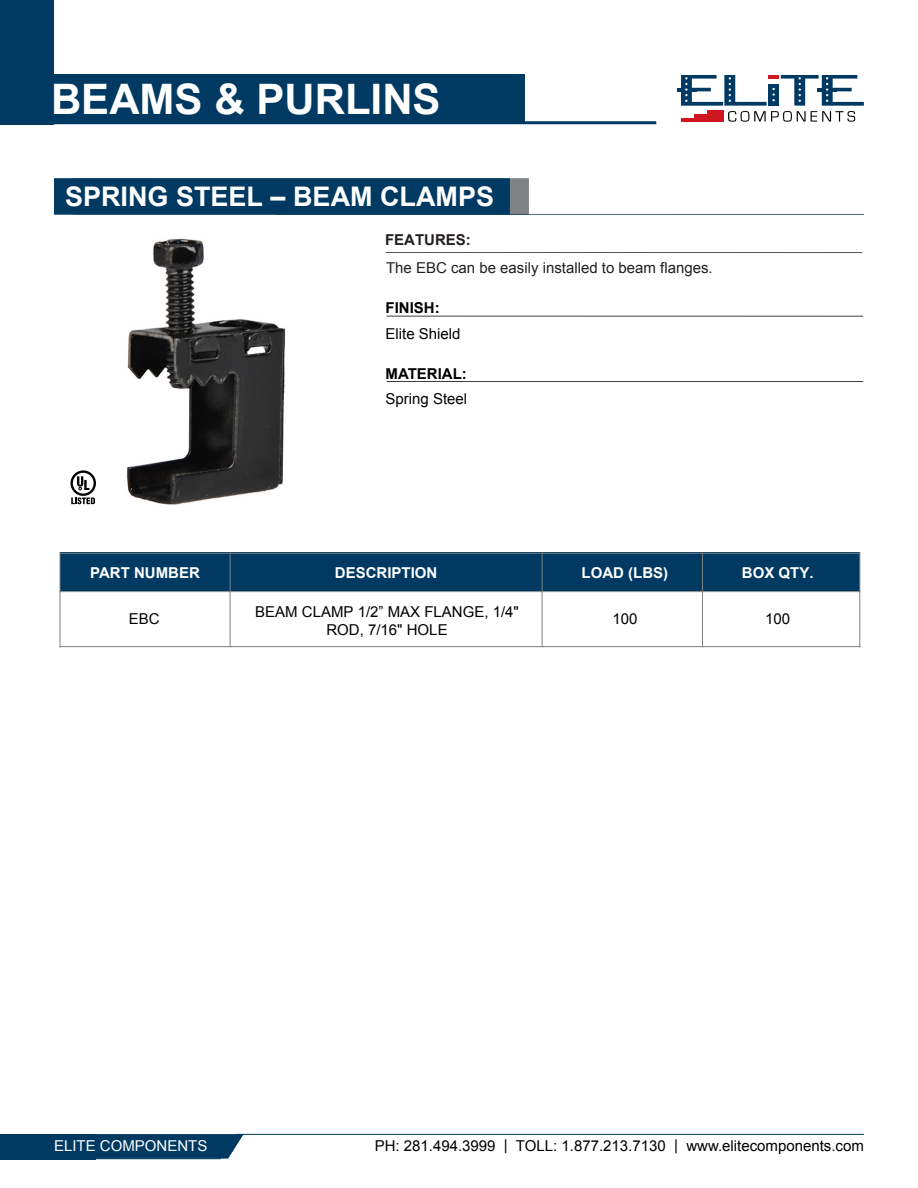
<style>
.page{position:relative;width:918px;height:1188px;background:#fff}
.page>*{position:absolute;margin:0;border:0;box-sizing:border-box;transform-origin:0 0}
.t1{font:700 42px "Arial";color:#fff}
.t2{font:700 27px "Arial";color:#fff}
.t3{font:15px/18px "Arial";color:#000;text-align:center}
.t4{font:15px "Arial";color:#231f20}
.t5{font:700 15px "Arial";color:#fff}
.t6{font:700 15px "Arial";color:#000}
.t7{font:15px "Arial";color:#fff}
.t8{font:700 15px "Arial";color:#231f20}
</style>
<div class="page">
<hr style="left:677px;top:88px;width:20px;height:3px;background:#003a63">
<svg style="left:681px;top:75px;width:183px;height:47px"></svg>
<div style="left:0;top:0;width:54px;height:124px;background:#003a63"></div>
<div style="left:0;top:75px;width:525px;height:49px;background:#003a63"></div>
<hr style="left:0;top:121px;width:656px;height:3px;background:#003a63">
<div style="left:0;top:1134px;width:95px;height:25px;background:#003a63"></div>
<svg style="left:87px;top:1134px;width:777px;height:26px"></svg>
<div style="left:73px;top:178px;width:456px;height:37px;background:#808285"></div>
<div style="left:54px;top:178px;width:456px;height:37px;background:#003a63"></div>
<hr style="left:275px;top:214px;width:589px;height:1px;background:#003a63">
<hr style="left:387px;top:316px;width:476px;height:1px;background:#000">
<hr style="left:387px;top:381px;width:476px;height:1px;background:#000">
<div style="left:60px;top:553px;width:799px;height:38px;background:#003a63"></div>
<hr style="left:230px;top:553px;width:1px;height:94px;background:#808080">
<hr style="left:542px;top:553px;width:1px;height:94px;background:#808080">
<hr style="left:59px;top:591px;width:802px;height:1px;background:#808080">
<hr style="left:60px;top:553px;width:1px;height:94px;background:#808080">
<hr style="left:859px;top:553px;width:1px;height:94px;background:#808080">
<hr style="left:59px;top:553px;width:802px;height:1px;background:#808080">
<hr style="left:59px;top:646px;width:802px;height:1px;background:#808080">
<hr style="left:702px;top:553px;width:1px;height:94px;background:#808080">
<img style="left:70px;top:238px;width:216px;height:267px">
<hr style="left:386px;top:252px;width:476px;height:1px;background:#231f20">
<svg style="left:71px;top:497px;width:24px;height:7px"></svg>
<svg style="left:71px;top:470px;width:25px;height:26px"></svg>
<div style="left:73px;top:473px;width:21px;height:21px;background:#fff;border-radius:50%"></div>
<svg style="left:77px;top:476px;width:12px;height:14px"></svg>
<h1 class="t1" style="left:51px;top:72px;width:391px">BEAMS &amp; PURLINS</h1>
<h2 class="t2" style="left:65px;top:178px;width:431px">SPRING STEEL – BEAM CLAMPS</h2>
<p class="t8" style="left:385px;top:230px;width:87px">FEATURES:</p>
<p class="t4" style="left:386px;top:258px;width:328px">The EBC can be easily installed to beam flanges.</p>
<p class="t6" style="left:386px;top:298px;width:56px">FINISH:</p>
<p class="t3" style="left:386px;top:325px;width:77px">Elite Shield</p>
<p class="t6" style="left:386px;top:364px;width:83px">MATERIAL:</p>
<p class="t3" style="left:386px;top:390px;width:83px">Spring Steel</p>
<p class="t5" style="left:90px;top:563px;width:111px">PART NUMBER</p>
<p class="t5" style="left:335px;top:563px;width:104px">DESCRIPTION</p>
<p class="t5" style="left:742px;top:563px;width:73px">BOX QTY.</p>
<p class="t3" style="left:129px;top:610px;width:32px">EBC</p>
<p class="t3" style="left:255px;top:603px;width:265px">BEAM CLAMP 1/2” MAX FLANGE, 1/4"<br>ROD, 7/16" HOLE</p>
<p class="t3" style="left:765px;top:610px;width:27px">100</p>
<p class="t5" style="left:582px;top:563px;width:88px">LOAD (LBS)</p>
<p class="t3" style="left:612px;top:610px;width:27px">100</p>
<p class="t7" style="left:54px;top:1136px;width:155px">ELITE COMPONENTS</p>
<p class="t3" style="left:375px;top:1137px;width:491px">PH: 281.494.3999 | TOLL: 1.877.213.7130 | www.elitecomponents.com</p>
</div>
